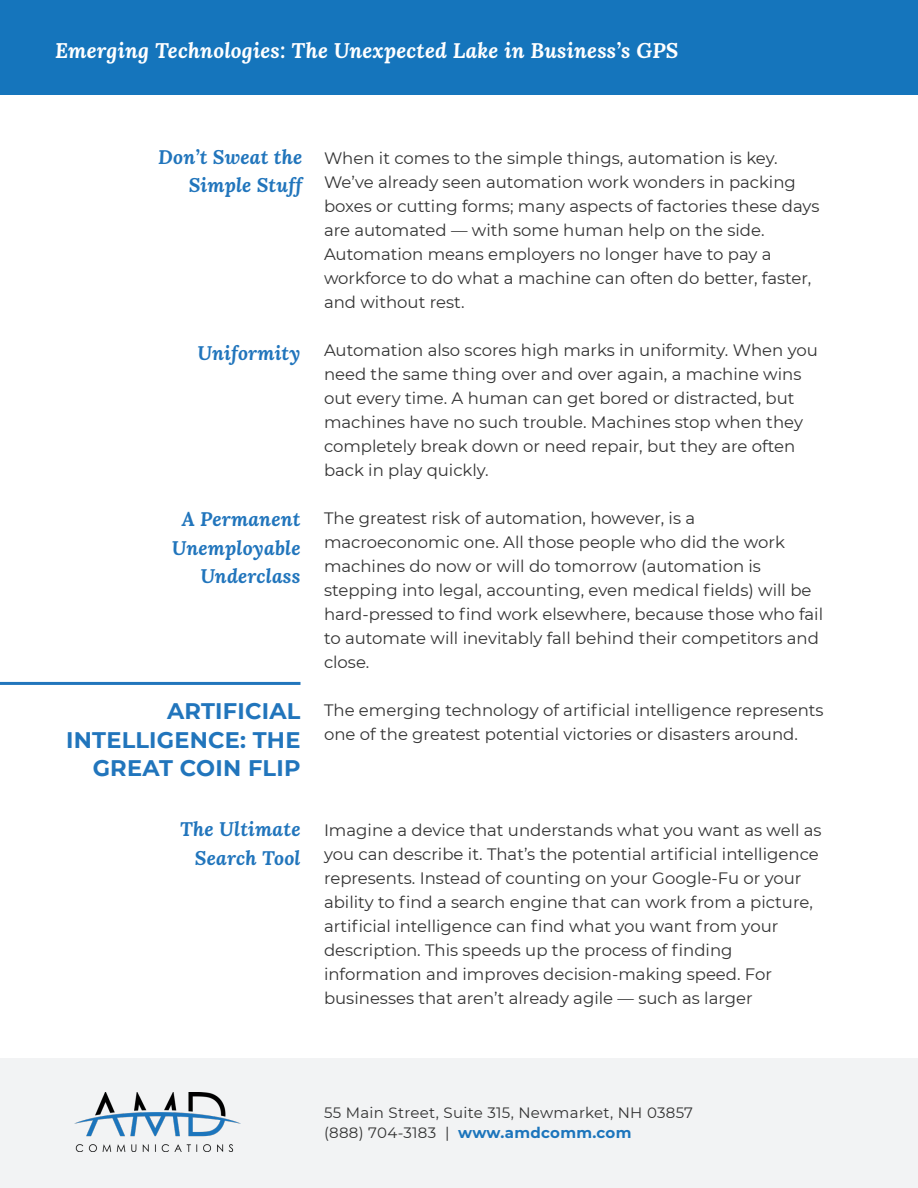
<style>
.page{position:relative;width:918px;height:1188px;background:#fff}
.page>*{position:absolute;margin:0;border:0;box-sizing:border-box;transform-origin:0 0}
.t1{font:700 22.5px/28.5px "Montserrat";letter-spacing:.01em;color:#2175bc;text-align:right}
.t2{font:italic 700 21px "Lora";letter-spacing:.01em;color:#fff}
.t3{font:italic 700 19.5px "Lora";letter-spacing:.01em;color:#2175bc}
.t4{font:16.5px/24px "Montserrat";color:#333}
.t5{font:15px/19.5px "Montserrat";letter-spacing:.02em;color:#333}
.s1{font-weight:700;color:#1c75bc}
</style>
<div class="page">
<div style="left:0;top:0;width:918px;height:94px;background:#1575bc"></div>
<div style="left:0;top:1058px;width:918px;height:130px;background:#f2f3f4"></div>
<img style="left:74px;top:1092px;width:167px;height:59px">
<hr style="left:0;top:682px;width:300px;height:3px;background:#2175bc">
<p class="t2" style="left:55px;top:36px;width:625px">Emerging Technologies: The Unexpected Lake in Business’s GPS</p>
<p class="t3" style="left:158px;top:143px;width:146px">Don’t Sweat the</p>
<p class="t3" style="left:189px;top:171px;width:115px">Simple Stuff</p>
<p class="t3" style="left:198px;top:339px;width:104px">Uniformity</p>
<p class="t3" style="left:182px;top:505px;width:120px">A Permanent</p>
<p class="t3" style="left:172px;top:534px;width:130px">Unemployable</p>
<p class="t3" style="left:200px;top:562px;width:102px">Underclass</p>
<p class="t1" style="left:66px;top:696px;width:236px">ARTIFICIAL<br>INTELLIGENCE: THE<br>GREAT COIN FLIP</p>
<p class="t3" style="left:180px;top:815px;width:122px">The Ultimate</p>
<p class="t3" style="left:195px;top:844px;width:107px">Search Tool</p>
<p class="t4" style="left:324px;top:145px;width:497px">When it comes to the simple things, automation is key.<br>We’ve already seen automation work wonders in packing boxes or cutting forms; many aspects of factories these days are automated — with some human help on the side.<br>Automation means employers no longer have to pay a workforce to do what a machine can often do better, faster, and without rest.</p>
<p class="t4" style="left:324px;top:337px;width:495px">Automation also scores high marks in uniformity. When you need the same thing over and over again, a machine wins out every time. A human can get bored or distracted, but machines have no such trouble. Machines stop when they completely break down or need repair, but they are often back in play quickly.</p>
<p class="t4" style="left:324px;top:505px;width:501px">The greatest risk of automation, however, is a macroeconomic one. All those people who did the work machines do now or will do tomorrow (automation is stepping into legal, accounting, even medical fields) will be hard-pressed to find work elsewhere, because those who fail to automate will inevitably fall behind their competitors and close.</p>
<p class="t4" style="left:324px;top:697px;width:501px">The emerging technology of artificial intelligence represents one of the greatest potential victories or disasters around.</p>
<p class="t4" style="left:324px;top:817px;width:499px">Imagine a device that understands what you want as well as you can describe it. That’s the potential artificial intelligence represents. Instead of counting on your Google-Fu or your ability to find a search engine that can work from a picture, artificial intelligence can find what you want from your description. This speeds up the process of finding information and improves decision-making speed. For businesses that aren’t already agile — such as larger</p>
<p class="t5" style="left:324px;top:1103px;width:371px">55 Main Street, Suite 315, Newmarket, NH 03857 (888) 704-3183 | <span class="s1">www.amdcomm.com</span></p>
</div>
